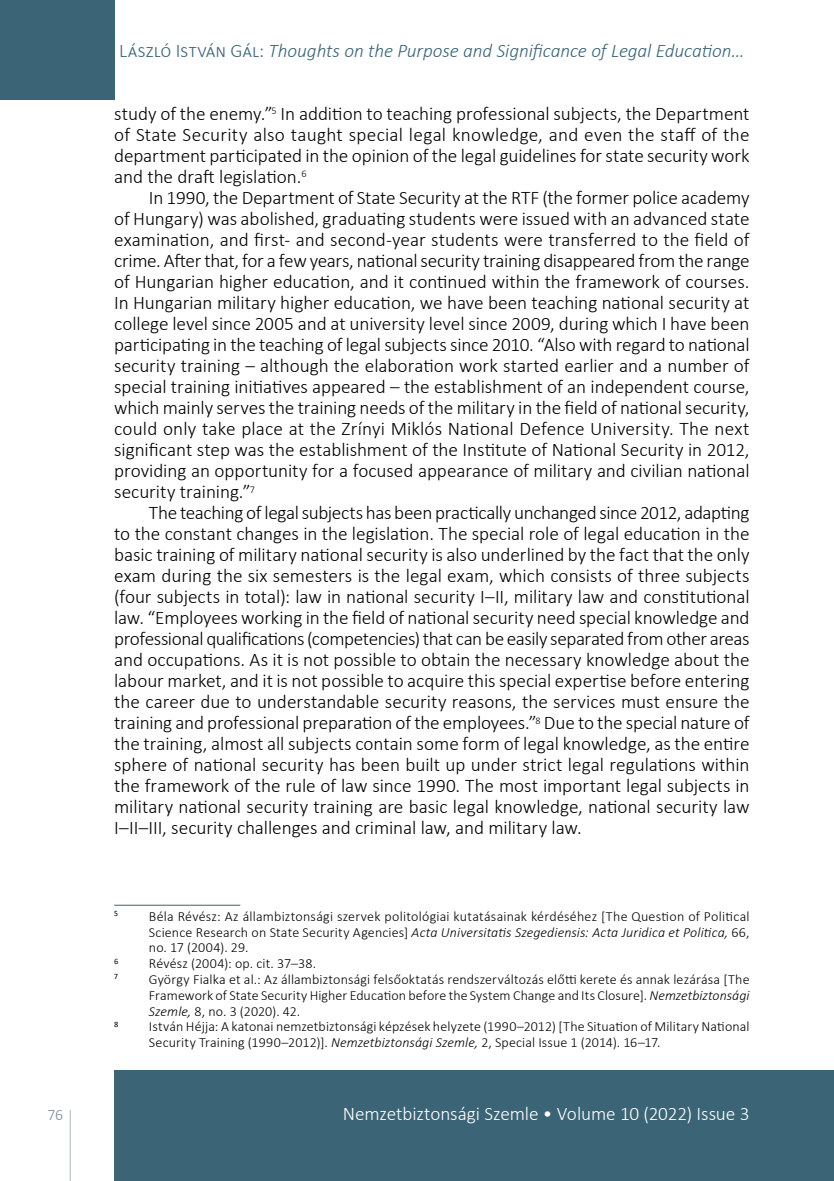
<style>
.page{position:relative;width:834px;height:1181px;background:#fff}
.page>*{position:absolute;margin:0;border:0;box-sizing:border-box;transform-origin:0 0}
.t1{font:300 19.25px/21px "Calibri";letter-spacing:-.005em;color:#000;text-align:justify}
.t2{font:italic 300 19.25px "Calibri";letter-spacing:-.005em;color:#3b6476}
.t3{font:300 19.25px "Calibri";letter-spacing:-.005em;color:#fff}
.t4{font:300 15.75px "Calibri";color:#778c9b}
.t5{font:300 14px/15.8px "Calibri";letter-spacing:.005em;color:#000;text-align:justify}
.t6{font:8.22px "Calibri";color:#000}
.s1{font-style:normal}
.s2{font-style:italic}
</style>
<div class="page">
<svg style="left:69px;top:1110px;width:2px;height:71px"></svg>
<div style="left:0;top:0;width:114px;height:99px;background:#3b6476"></div>
<div style="left:114px;top:1070px;width:719px;height:111px;background:#3b6476"></div>
<hr style="left:833px;top:1070px;width:1px;height:111px;background:#3b6476">
<hr style="left:114px;top:905px;width:126px;height:1px;background:#3b6476">
<p class="t2" style="left:119px;top:39px;width:627px"><span class="s1">László István Gál:</span> Thoughts on the Purpose and Significance of Legal Education…</p>
<p class="t1" style="left:114px;top:103px;width:636px">study of the enemy.”<sup>5</sup> In addition to teaching professional subjects, the Department of State Security also taught special legal knowledge, and even the staff of the department participated in the opinion of the legal guidelines for state security work and the draft legislation.<sup>6</sup></p>
<p class="t1" style="left:114px;top:187px;width:637px;text-indent:35px">In 1990, the Department of State Security at the RTF (the former police academy of Hungary) was abolished, graduating students were issued with an advanced state examination, and first- and second-year students were transferred to the field of crime. After that, for a few years, national security training disappeared from the range of Hungarian higher education, and it continued within the framework of courses.<br>In Hungarian military higher education, we have been teaching national security at college level since 2005 and at university level since 2009, during which I have been participating in the teaching of legal subjects since 2010. “Also with regard to national security training – although the elaboration work started earlier and a number of special training initiatives appeared – the establishment of an independent course, which mainly serves the training needs of the military in the field of national security, could only take place at the Zrínyi Miklós National Defence University. The next significant step was the establishment of the Institute of National Security in 2012, providing an opportunity for a focused appearance of military and civilian national security training.”<sup>7</sup></p>
<p class="t1" style="left:114px;top:502px;width:637px;text-indent:35px">The teaching of legal subjects has been practically unchanged since 2012, adapting to the constant changes in the legislation. The special role of legal education in the basic training of military national security is also underlined by the fact that the only exam during the six semesters is the legal exam, which consists of three subjects (four subjects in total): law in national security I–II, military law and constitutional law. “Employees working in the field of national security need special knowledge and professional qualifications (competencies) that can be easily separated from other areas and occupations. As it is not possible to obtain the necessary knowledge about the labour market, and it is not possible to acquire this special expertise before entering the career due to understandable security reasons, the services must ensure the training and professional preparation of the employees.”<sup>8</sup> Due to the special nature of the training, almost all subjects contain some form of legal knowledge, as the entire sphere of national security has been built up under strict legal regulations within the framework of the rule of law since 1990. The most important legal subjects in military national security training are basic legal knowledge, national security law I–II–III, security challenges and criminal law, and military law.</p>
<p class="t6" style="left:114px;top:908px;width:5px">5</p>
<p class="t5" style="left:149px;top:908px;width:602px">Béla Révész: Az állambiztonsági szervek politológiai kutatásainak kérdéséhez [The Question of Political Science Research on State Security Agencies] <span class="s2">Acta Universitatis Szegediensis: Acta Juridica et Politica,</span> 66, no. 17 (2004). 29.</p>
<p class="t6" style="left:114px;top:955px;width:6px">6</p>
<p class="t5" style="left:149px;top:955px;width:169px">Révész (2004): op. cit. 37–38.</p>
<p class="t6" style="left:114px;top:971px;width:5px">7</p>
<p class="t5" style="left:149px;top:971px;width:602px">György Fialka et al.: Az állambiztonsági felsőoktatás rendszerváltozás előtti kerete és annak lezárása [The Framework of State Security Higher Education before the System Change and Its Closure]. <span class="s2">Nemzetbiztonsági Szemle,</span> 8, no. 3 (2020). 42.</p>
<p class="t6" style="left:114px;top:1018px;width:6px">8</p>
<p class="t5" style="left:149px;top:1018px;width:602px">István Héjja: A katonai nemzetbiztonsági képzések helyzete (1990–2012) [The Situation of Military National<br>Security Training (1990–2012)]. <span class="s2">Nemzetbiztonsági Szemle,</span> 2, Special Issue 1 (2014). 16–17.</p>
<p class="t4" style="left:47px;top:1105px;width:17px">76</p>
<p class="t3" style="left:343px;top:1102px;width:408px">Nemzetbiztonsági Szemle • Volume 10 (2022) Issue 3</p>
</div>
